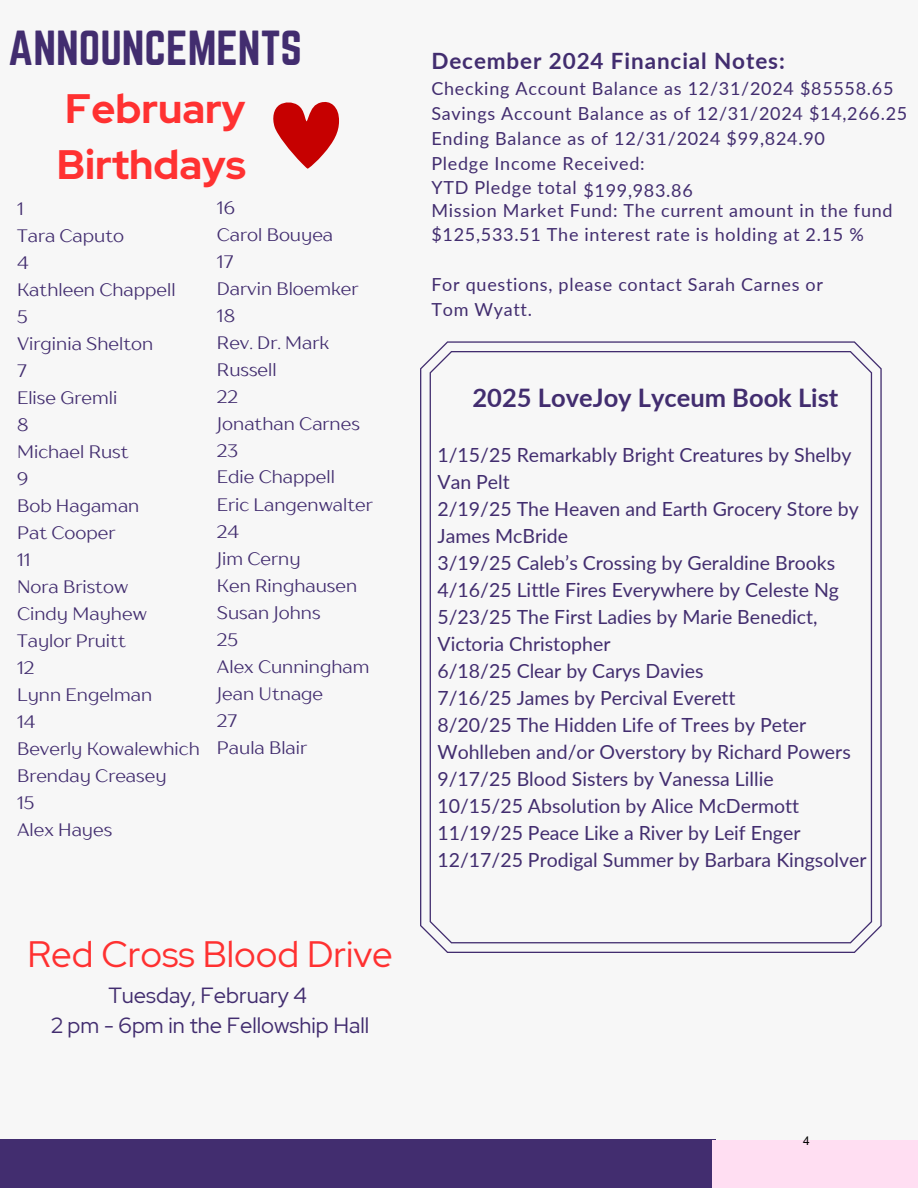
<style>
.page{position:relative;width:918px;height:1188px;background:#f7f7f7}
.page>*{position:absolute;margin:0;border:0;box-sizing:border-box;transform-origin:0 0}
.t1{font:43.05px "Norwester";color:#422d6f}
.t2{font:700 40.95px/56.2px "Red Hat Display";color:#ff3131}
.t3{font:36.6px "Red Hat Display";color:#ff3131}
.t4{font:700 25.5px "Lato";color:#422d6f}
.t5{font:700 22.5px "Lato";letter-spacing:.04em;color:#422d6f}
.t6{font:21.9px/30.5px "Red Hat Display";color:#422d6f;text-align:center}
.t7{font:19.5px/27px "Lato";color:#422d6f}
.t8{font:18px/27px "TT Drugs";color:#422d6f}
.t9{font:18px/24.8px "Lato";letter-spacing:.04em;color:#422d6f}
.t10{font:12px "Arial";color:#000}
</style>
<div class="page">
<div style="left:0;top:1140px;width:715px;height:48px;background:#422d6f"></div>
<div style="left:712px;top:1140px;width:206px;height:48px;background:#ffdef2"></div>
<svg style="left:420px;top:341px;width:462px;height:612px"></svg>
<svg style="left:273px;top:102px;width:66px;height:67px"></svg>
<p class="t1" style="left:8px;top:22px;width:295px">ANNOUNCEMENTS</p>
<p class="t2" style="left:57px;top:80px;width:191px">February<br>Birthdays</p>
<p class="t8" style="left:17px;top:195px;width:8px">1</p>
<p class="t8" style="left:17px;top:222px;width:109px">Tara Caputo</p>
<p class="t8" style="left:17px;top:249px;width:13px">4</p>
<p class="t8" style="left:17px;top:276px;width:160px">Kathleen Chappell</p>
<p class="t8" style="left:17px;top:303px;width:12px">5</p>
<p class="t8" style="left:17px;top:330px;width:138px">Virginia Shelton</p>
<p class="t8" style="left:17px;top:357px;width:11px">7</p>
<p class="t8" style="left:17px;top:384px;width:102px">Elise Gremli</p>
<p class="t8" style="left:17px;top:411px;width:13px">8</p>
<p class="t8" style="left:17px;top:438px;width:113px">Michael Rust</p>
<p class="t8" style="left:17px;top:465px;width:13px">9</p>
<p class="t8" style="left:17px;top:492px;width:124px">Bob Hagaman</p>
<p class="t8" style="left:17px;top:519px;width:100px">Pat Cooper</p>
<p class="t8" style="left:17px;top:546px;width:15px">11</p>
<p class="t8" style="left:17px;top:573px;width:113px">Nora Bristow</p>
<p class="t8" style="left:17px;top:600px;width:131px">Cindy Mayhew</p>
<p class="t8" style="left:17px;top:627px;width:110px">Taylor Pruitt</p>
<p class="t8" style="left:17px;top:654px;width:19px">12</p>
<p class="t8" style="left:17px;top:681px;width:137px">Lynn Engelman</p>
<p class="t8" style="left:17px;top:708px;width:20px">14</p>
<p class="t8" style="left:17px;top:735px;width:184px">Beverly Kowalewhich</p>
<p class="t8" style="left:17px;top:762px;width:151px">Brenday Creasey</p>
<p class="t8" style="left:17px;top:789px;width:19px">15</p>
<p class="t8" style="left:17px;top:816px;width:97px">Alex Hayes</p>
<p class="t8" style="left:217px;top:194px;width:157px">16<br>Carol Bouyea<br>17<br>Darvin Bloemker<br>18<br>Rev. Dr. Mark<br>Russell<br>22<br>Jonathan Carnes<br>23<br>Edie Chappell<br>Eric Langenwalter<br>24<br>Jim Cerny<br>Ken Ringhausen<br>Susan Johns<br>25<br>Alex Cunningham<br>Jean Utnage<br>27<br>Paula Blair</p>
<p class="t3" style="left:27px;top:930px;width:367px">Red Cross Blood Drive</p>
<p class="t6" style="left:51px;top:980px;width:320px">Tuesday, February 4<br>2 pm - 6pm in the Fellowship Hall</p>
<h1 class="t5" style="left:431px;top:47px;width:355px">December 2024 Financial Notes:</h1>
<h2 class="t9" style="left:431px;top:76px;width:464px">Checking Account Balance as 12/31/2024 $85558.65</h2>
<p class="t9" style="left:431px;top:101px;width:477px">Savings Account Balance as of 12/31/2024 $14,266.25<br>Ending Balance as of 12/31/2024 $99,824.90</p>
<p class="t9" style="left:431px;top:150px;width:215px">Pledge Income Received:</p>
<p class="t9" style="left:431px;top:174px;width:147px">YTD Pledge total</p>
<p class="t9" style="left:583px;top:177px;width:111px">$199,983.86</p>
<p class="t9" style="left:431px;top:197px;width:463px">Mission Market Fund: The current amount in the fund $125,533.51 The interest rate is holding at 2.15 %</p>
<p class="t9" style="left:431px;top:271px;width:393px">For questions, please contact Sarah Carnes or</p>
<p class="t9" style="left:431px;top:296px;width:102px">Tom Wyatt.</p>
<p class="t4" style="left:473px;top:382px;width:367px">2025 LoveJoy Lyceum Book List</p>
<p class="t7" style="left:438px;top:441px;width:415px">1/15/25 Remarkably Bright Creatures by Shelby<br>Van Pelt</p>
<h3 class="t7" style="left:438px;top:495px;width:423px">2/19/25 The Heaven and Earth Grocery Store by<br>James McBride</h3>
<p class="t7" style="left:438px;top:549px;width:399px">3/19/25 Caleb’s Crossing by Geraldine Brooks</p>
<p class="t7" style="left:438px;top:576px;width:403px">4/16/25 Little Fires Everywhere by Celeste Ng</p>
<p class="t7" style="left:438px;top:603px;width:382px">5/23/25 The First Ladies by Marie Benedict,<br>Victoria Christopher</p>
<p class="t7" style="left:438px;top:657px;width:268px">6/18/25 Clear by Carys Davies</p>
<p class="t7" style="left:438px;top:684px;width:300px">7/16/25 James by Percival Everett</p>
<p class="t7" style="left:438px;top:711px;width:415px">8/20/25 The Hidden Life of Trees by Peter<br>Wohlleben and/or Overstory by Richard Powers</p>
<p class="t7" style="left:438px;top:765px;width:338px">9/17/25 Blood Sisters by Vanessa Lillie</p>
<p class="t7" style="left:438px;top:792px;width:363px">10/15/25 Absolution by Alice McDermott</p>
<p class="t7" style="left:438px;top:819px;width:364px">11/19/25 Peace Like a River by Leif Enger</p>
<p class="t7" style="left:438px;top:846px;width:430px">12/17/25 Prodigal Summer by Barbara Kingsolver</p>
<p class="t10" style="left:803px;top:1132px;width:8px">4</p>
</div>
